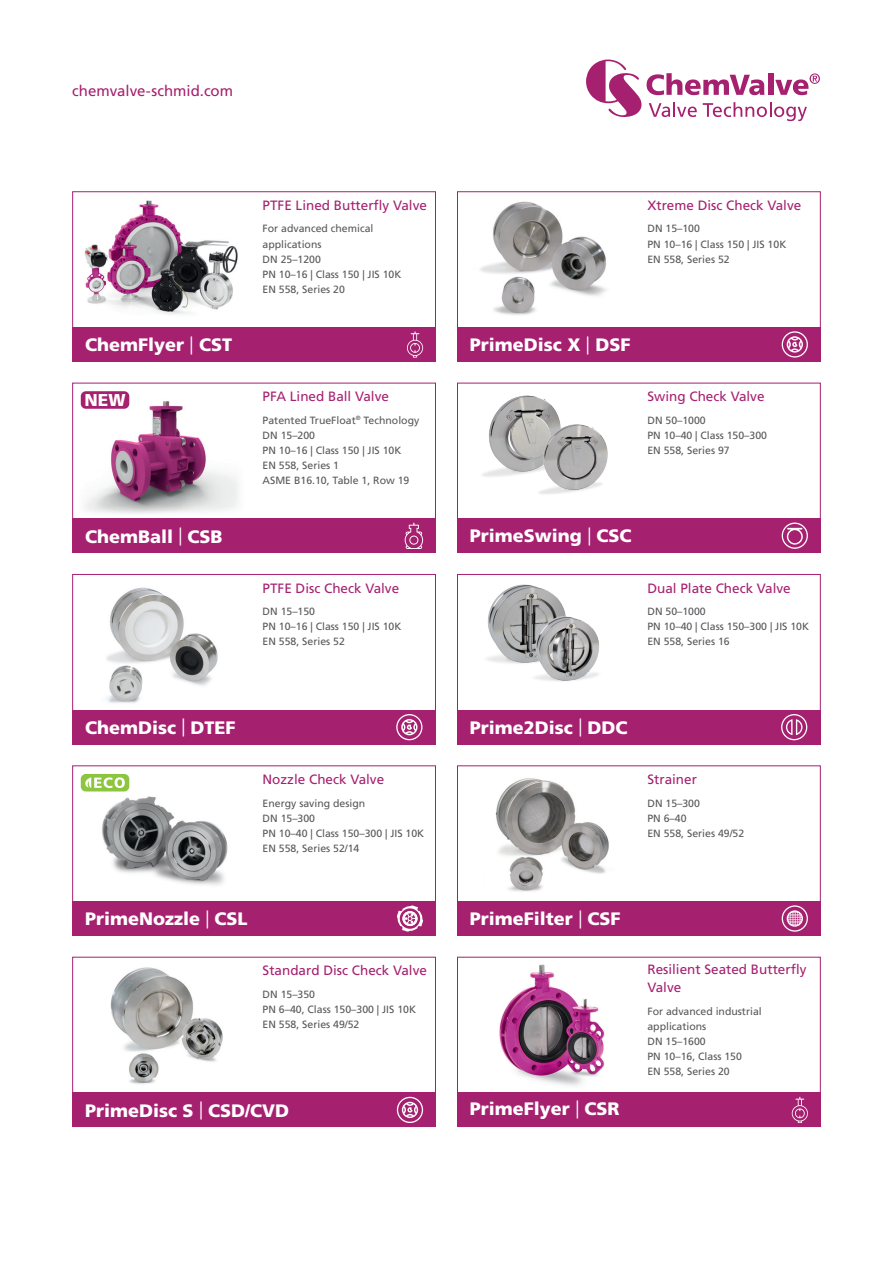
<style>
.page{position:relative;width:893px;height:1263px;background:#fff}
.page>*{position:absolute;margin:0;border:0;box-sizing:border-box;transform-origin:0 0}
.PRODUKTENAMEN_12PT{font:900 18px "Frutiger LT Com";color:#fff}
.PRODUKTENAMEN_12PT-2{font:900 17.25px "Frutiger LT Com";color:#fff}
.t1{font:15px "Frutiger LT Com";color:#a62070}
.LAUFTEXT_PINK_9PT{font:13.5px/18px "Frutiger LT Com";color:#a62070}
.LAUFTEXT_GRAU_7PT{font:10.5px/15px "Frutiger LT Com";color:#57585a}
.s1{font-weight:300}
</style>
<div class="page">
<img style="left:84px;top:200px;width:154px;height:114px">
<div style="left:72px;top:327px;width:364px;height:34px;background:#a62070"></div>
<svg style="left:407px;top:331px;width:16px;height:27px"></svg>
<img style="left:480px;top:201px;width:126px;height:114px">
<div style="left:457px;top:327px;width:364px;height:34px;background:#a62070"></div>
<svg style="left:782px;top:331px;width:26px;height:27px"></svg>
<img style="left:74px;top:391px;width:169px;height:128px">
<div style="left:72px;top:519px;width:364px;height:34px;background:#a62070"></div>
<svg style="left:405px;top:523px;width:18px;height:26px"></svg>
<div style="left:81px;top:391px;width:48px;height:18px;background:#a62070;border-radius:5px"></div>
<img style="left:482px;top:395px;width:77px;height:82px">
<img style="left:518px;top:418px;width:90px;height:76px">
<div style="left:457px;top:519px;width:364px;height:34px;background:#a62070"></div>
<svg style="left:782px;top:522px;width:26px;height:27px"></svg>
<img style="left:106px;top:587px;width:112px;height:116px">
<div style="left:72px;top:710px;width:364px;height:34px;background:#a62070"></div>
<svg style="left:396px;top:714px;width:26px;height:26px"></svg>
<div style="left:457px;top:710px;width:364px;height:34px;background:#a62070"></div>
<img style="left:486px;top:584px;width:79px;height:79px">
<img style="left:512px;top:611px;width:87px;height:70px">
<svg style="left:781px;top:714px;width:26px;height:26px"></svg>
<img style="left:81px;top:967px;width:162px;height:126px">
<div style="left:72px;top:1093px;width:364px;height:34px;background:#a62070"></div>
<svg style="left:397px;top:1097px;width:26px;height:26px"></svg>
<img style="left:480px;top:964px;width:145px;height:129px">
<div style="left:457px;top:1093px;width:364px;height:34px;background:#a62070"></div>
<svg style="left:792px;top:1097px;width:16px;height:26px"></svg>
<img style="left:91px;top:784px;width:137px;height:101px">
<div style="left:72px;top:901px;width:364px;height:34px;background:#a62070"></div>
<svg style="left:397px;top:905px;width:26px;height:27px"></svg>
<img style="left:495px;top:778px;width:114px;height:114px">
<div style="left:457px;top:901px;width:364px;height:34px;background:#a62070"></div>
<svg style="left:782px;top:905px;width:26px;height:27px"></svg>
<div style="left:81px;top:774px;width:48px;height:17px;background:#8bc63e;border-radius:5px"></div>
<svg style="left:85px;top:777px;width:40px;height:11px"></svg>
<svg style="left:647px;top:73px;width:117px;height:22px"></svg>
<div style="left:768px;top:73px;width:5px;height:22px;background:#a62070"></div>
<svg style="left:649px;top:102px;width:48px;height:15px"></svg>
<svg style="left:703px;top:102px;width:104px;height:19px"></svg>
<svg style="left:586px;top:60px;width:55px;height:57px"></svg>
<svg style="left:775px;top:73px;width:45px;height:22px"></svg>
<div style="left:72px;top:191px;width:364px;height:170px;border:1px solid #a62070"></div>
<div style="left:457px;top:191px;width:364px;height:170px;border:1px solid #a62070"></div>
<div style="left:72px;top:383px;width:364px;height:170px;border:1px solid #a62070"></div>
<div style="left:457px;top:383px;width:364px;height:170px;border:1px solid #a62070"></div>
<div style="left:457px;top:574px;width:364px;height:170px;border:1px solid #a62070"></div>
<div style="left:72px;top:574px;width:364px;height:170px;border:1px solid #a62070"></div>
<div style="left:72px;top:765px;width:364px;height:170px;border:1px solid #a62070"></div>
<div style="left:457px;top:765px;width:364px;height:170px;border:1px solid #a62070"></div>
<div style="left:72px;top:957px;width:364px;height:170px;border:1px solid #a62070"></div>
<div style="left:457px;top:957px;width:364px;height:170px;border:1px solid #a62070"></div>
<p class="t1" style="left:72px;top:82px;width:162px">chemvalve-schmid.com</p>
<p class="LAUFTEXT_PINK_9PT" style="left:263px;top:196px;width:166px">PTFE Lined Butterfly Valve</p>
<p class="LAUFTEXT_GRAU_7PT" style="left:263px;top:221px;width:112px">For advanced chemical applications</p>
<p class="LAUFTEXT_GRAU_7PT" style="left:263px;top:251px;width:60px">DN 25–1200</p>
<p class="LAUFTEXT_GRAU_7PT" style="left:263px;top:266px;width:140px">PN 10–16 | Class 150 | JIS 10K</p>
<p class="LAUFTEXT_GRAU_7PT" style="left:263px;top:281px;width:84px">EN 558, Series 20</p>
<p class="LAUFTEXT_PINK_9PT" style="left:647px;top:196px;width:155px">Xtreme Disc Check Valve</p>
<p class="LAUFTEXT_GRAU_7PT" style="left:647px;top:221px;width:54px">DN 15–100</p>
<p class="LAUFTEXT_GRAU_7PT" style="left:647px;top:236px;width:140px">PN 10–16 | Class 150 | JIS 10K</p>
<p class="LAUFTEXT_GRAU_7PT" style="left:647px;top:251px;width:84px">EN 558, Series 52</p>
<p class="PRODUKTENAMEN_12PT" style="left:85px;top:334px;width:149px">ChemFlyer <span class="s1">|</span> CST</p>
<p class="PRODUKTENAMEN_12PT" style="left:470px;top:334px;width:162px">PrimeDisc X <span class="s1">|</span> DSF</p>
<p class="PRODUKTENAMEN_12PT-2" style="left:85px;top:389px;width:43px">NEW</p>
<p class="PRODUKTENAMEN_12PT" style="left:85px;top:525px;width:139px">ChemBall <span class="s1">|</span> CSB</p>
<p class="LAUFTEXT_PINK_9PT" style="left:263px;top:388px;width:128px">PFA Lined Ball Valve</p>
<p class="LAUFTEXT_GRAU_7PT" style="left:263px;top:413px;width:158px">Patented TrueFloat<sup>®</sup> Technology</p>
<p class="LAUFTEXT_GRAU_7PT" style="left:263px;top:428px;width:54px">DN 15–200</p>
<p class="LAUFTEXT_GRAU_7PT" style="left:263px;top:443px;width:140px">PN 10–16 | Class 150 | JIS 10K</p>
<p class="LAUFTEXT_GRAU_7PT" style="left:263px;top:458px;width:78px">EN 558, Series 1</p>
<p class="LAUFTEXT_GRAU_7PT" style="left:263px;top:473px;width:148px">ASME B16.10, Table 1, Row 19</p>
<p class="LAUFTEXT_PINK_9PT" style="left:263px;top:579px;width:138px">PTFE Disc Check Valve</p>
<p class="LAUFTEXT_GRAU_7PT" style="left:263px;top:604px;width:54px">DN 15–150</p>
<p class="LAUFTEXT_GRAU_7PT" style="left:263px;top:619px;width:140px">PN 10–16 | Class 150 | JIS 10K</p>
<p class="LAUFTEXT_GRAU_7PT" style="left:263px;top:634px;width:84px">EN 558, Series 52</p>
<p class="PRODUKTENAMEN_12PT" style="left:470px;top:525px;width:163px">PrimeSwing <span class="s1">|</span> CSC</p>
<p class="LAUFTEXT_PINK_9PT" style="left:647px;top:388px;width:119px">Swing Check Valve</p>
<p class="LAUFTEXT_GRAU_7PT" style="left:647px;top:413px;width:60px">DN 50–1000</p>
<p class="LAUFTEXT_GRAU_7PT" style="left:647px;top:428px;width:121px">PN 10–40 | Class 150–300</p>
<p class="LAUFTEXT_GRAU_7PT" style="left:647px;top:443px;width:84px">EN 558, Series 97</p>
<p class="LAUFTEXT_PINK_9PT" style="left:647px;top:579px;width:145px">Dual Plate Check Valve</p>
<p class="LAUFTEXT_GRAU_7PT" style="left:647px;top:604px;width:60px">DN 50–1000</p>
<p class="LAUFTEXT_GRAU_7PT" style="left:647px;top:619px;width:163px">PN 10–40 | Class 150–300 | JIS 10K</p>
<p class="LAUFTEXT_GRAU_7PT" style="left:647px;top:634px;width:84px">EN 558, Series 16</p>
<p class="PRODUKTENAMEN_12PT" style="left:85px;top:717px;width:152px">ChemDisc <span class="s1">|</span> DTEF</p>
<p class="PRODUKTENAMEN_12PT" style="left:470px;top:717px;width:159px">Prime2Disc <span class="s1">|</span> DDC</p>
<p class="LAUFTEXT_PINK_9PT" style="left:263px;top:770px;width:123px">Nozzle Check Valve</p>
<p class="LAUFTEXT_GRAU_7PT" style="left:263px;top:795px;width:104px">Energy saving design</p>
<p class="LAUFTEXT_GRAU_7PT" style="left:263px;top:810px;width:54px">DN 15–300</p>
<p class="LAUFTEXT_GRAU_7PT" style="left:263px;top:825px;width:163px">PN 10–40 | Class 150–300 | JIS 10K</p>
<p class="LAUFTEXT_GRAU_7PT" style="left:263px;top:840px;width:98px">EN 558, Series 52/14</p>
<p class="LAUFTEXT_PINK_9PT" style="left:647px;top:770px;width:51px">Strainer</p>
<p class="LAUFTEXT_GRAU_7PT" style="left:647px;top:795px;width:54px">DN 15–300</p>
<p class="LAUFTEXT_GRAU_7PT" style="left:647px;top:810px;width:41px">PN 6–40</p>
<p class="LAUFTEXT_GRAU_7PT" style="left:647px;top:825px;width:98px">EN 558, Series 49/52</p>
<p class="PRODUKTENAMEN_12PT" style="left:85px;top:908px;width:164px">PrimeNozzle <span class="s1">|</span> CSL</p>
<p class="PRODUKTENAMEN_12PT" style="left:470px;top:908px;width:152px">PrimeFilter <span class="s1">|</span> CSF</p>
<p class="LAUFTEXT_PINK_9PT" style="left:263px;top:962px;width:166px">Standard Disc Check Valve</p>
<p class="LAUFTEXT_GRAU_7PT" style="left:263px;top:987px;width:54px">DN 15–350</p>
<p class="LAUFTEXT_GRAU_7PT" style="left:263px;top:1002px;width:155px">PN 6–40, Class 150–300 | JIS 10K</p>
<p class="LAUFTEXT_GRAU_7PT" style="left:263px;top:1017px;width:98px">EN 558, Series 49/52</p>
<p class="LAUFTEXT_PINK_9PT" style="left:647px;top:960px;width:161px">Resilient Seated Butterfly<br>Valve</p>
<p class="LAUFTEXT_GRAU_7PT" style="left:647px;top:1003px;width:116px">For advanced industrial applications</p>
<p class="LAUFTEXT_GRAU_7PT" style="left:647px;top:1033px;width:60px">DN 15–1600</p>
<p class="LAUFTEXT_GRAU_7PT" style="left:647px;top:1048px;width:96px">PN 10–16, Class 150</p>
<p class="LAUFTEXT_GRAU_7PT" style="left:647px;top:1063px;width:84px">EN 558, Series 20</p>
<p class="PRODUKTENAMEN_12PT" style="left:85px;top:1099px;width:206px">PrimeDisc S <span class="s1">|</span> CSD/CVD</p>
<p class="PRODUKTENAMEN_12PT" style="left:470px;top:1098px;width:151px">PrimeFlyer <span class="s1">|</span> CSR</p>
</div>
